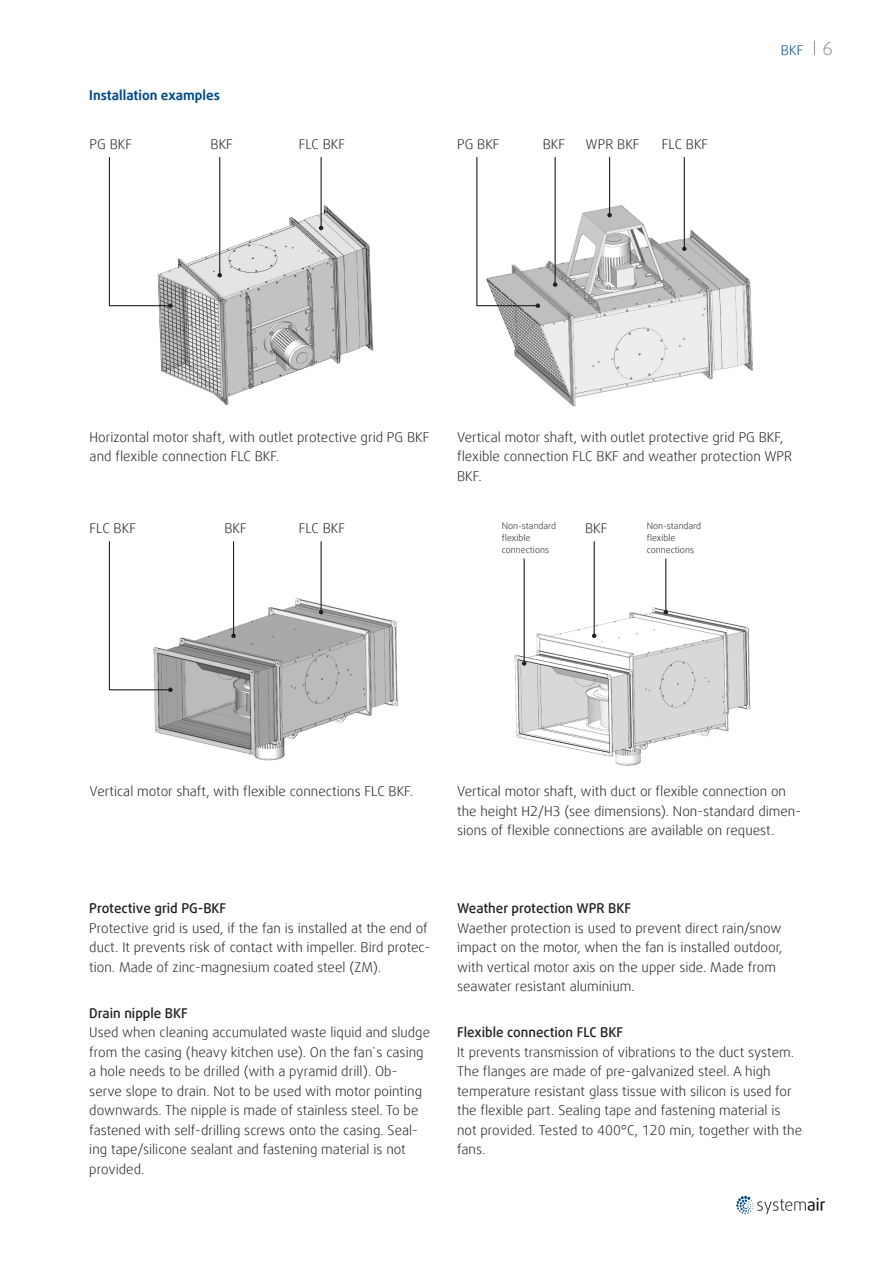
<style>
.page{position:relative;width:893px;height:1263px;background:#fff}
.page>*{position:absolute;margin:0;border:0;box-sizing:border-box;transform-origin:0 0}
.t1{font:300 13.5px/19.5px "Daxline Offc Pro";color:#231f20}
.t2{font:500 13.5px "Daxline Offc Pro";color:#231f20}
.Überschriften{font:700 13.5px "Daxline Offc Pro";color:#004b87}
.t3{font:300 13.5px "Daxline Offc Pro";color:#004b87}
.t4{font:300 9px/12px "Daxline Offc Pro";color:#231f20}
.s1{font-size:18px;color:#939598}
</style>
<div class="page">
<svg style="left:736px;top:1195px;width:89px;height:19px"></svg>
<svg style="left:814px;top:41px;width:1px;height:14px"></svg>
<img style="left:498px;top:202px;width:255px;height:205px">
<img style="left:159px;top:202px;width:215px;height:203px">
<img style="left:154px;top:595px;width:244px;height:166px">
<img style="left:514px;top:604px;width:237px;height:162px">
<svg style="left:108px;top:157px;width:65px;height:151px"></svg>
<svg style="left:108px;top:541px;width:65px;height:151px"></svg>
<svg style="left:476px;top:157px;width:64px;height:151px"></svg>
<hr style="left:219px;top:157px;width:1px;height:118px;background:#231f20">
<svg style="left:217px;top:273px;width:5px;height:4px"></svg>
<hr style="left:233px;top:541px;width:1px;height:95px;background:#231f20">
<svg style="left:231px;top:633px;width:5px;height:5px"></svg>
<hr style="left:594px;top:541px;width:1px;height:95px;background:#231f20">
<svg style="left:592px;top:633px;width:4px;height:5px"></svg>
<hr style="left:555px;top:157px;width:1px;height:128px;background:#231f20">
<svg style="left:553px;top:282px;width:4px;height:5px"></svg>
<hr style="left:609px;top:157px;width:1px;height:58px;background:#231f20">
<svg style="left:607px;top:213px;width:5px;height:4px"></svg>
<hr style="left:321px;top:157px;width:1px;height:71px;background:#231f20">
<svg style="left:319px;top:226px;width:4px;height:4px"></svg>
<hr style="left:321px;top:541px;width:1px;height:71px;background:#231f20">
<svg style="left:319px;top:610px;width:4px;height:4px"></svg>
<hr style="left:665px;top:558px;width:1px;height:54px;background:#231f20">
<svg style="left:664px;top:610px;width:4px;height:4px"></svg>
<hr style="left:524px;top:558px;width:1px;height:105px;background:#231f20">
<svg style="left:522px;top:661px;width:4px;height:5px"></svg>
<hr style="left:684px;top:157px;width:1px;height:92px;background:#231f20">
<svg style="left:682px;top:246px;width:5px;height:5px"></svg>
<p class="Überschriften" style="left:89px;top:86px;width:132px">Installation examples</p>
<p class="t1" style="left:90px;top:134px;width:44px">PG BKF</p>
<p class="t1" style="left:211px;top:134px;width:24px">BKF</p>
<p class="t1" style="left:662px;top:134px;width:48px">FLC BKF</p>
<p class="t1" style="left:543px;top:134px;width:24px">BKF</p>
<p class="t1" style="left:586px;top:134px;width:55px">WPR BKF</p>
<p class="t1" style="left:299px;top:134px;width:48px">FLC BKF</p>
<p class="t1" style="left:457px;top:134px;width:44px">PG BKF</p>
<p class="t3" style="left:781px;top:41px;width:53px">BKF <span class="s1">6</span></p>
<p class="t1" style="left:90px;top:427px;width:341px">Horizontal motor shaft, with outlet protective grid PG BKF and flexible connection FLC BKF.</p>
<p class="t1" style="left:457px;top:427px;width:337px">Vertical motor shaft, with outlet protective grid PG BKF, flexible connection FLC BKF and weather protection WPR<br>BKF.</p>
<p class="t1" style="left:90px;top:518px;width:48px">FLC BKF</p>
<p class="t1" style="left:299px;top:518px;width:48px">FLC BKF</p>
<p class="t4" style="left:502px;top:520px;width:56px">Non-standard flexible</p>
<p class="t4" style="left:502px;top:544px;width:49px">connections</p>
<p class="t1" style="left:224px;top:518px;width:24px">BKF</p>
<p class="t1" style="left:585px;top:518px;width:24px">BKF</p>
<p class="t4" style="left:647px;top:520px;width:56px">Non-standard flexible</p>
<p class="t4" style="left:647px;top:544px;width:49px">connections</p>
<p class="t1" style="left:90px;top:782px;width:325px">Vertical motor shaft, with flexible connections FLC BKF.</p>
<p class="t1" style="left:457px;top:782px;width:345px">Vertical motor shaft, with duct or flexible connection on the height H2/H3 (see dimensions). Non-standard dimen&shy;sions of flexible connections are available on request.</p>
<p class="t2" style="left:457px;top:899px;width:175px">Weather protection WPR BKF</p>
<p class="t1" style="left:457px;top:918px;width:327px">Waether protection is used to prevent direct rain/snow impact on the motor, when the fan is installed outdoor, with vertical motor axis on the upper side. Made from seawater resistant aluminium.</p>
<p class="t2" style="left:89px;top:899px;width:138px">Protective grid PG-BKF</p>
<p class="t1" style="left:89px;top:918px;width:342px">Protective grid is used, if the fan is installed at the end of duct. It prevents risk of contact with impeller. Bird protec&shy;tion. Made of zinc-magnesium coated steel (ZM).</p>
<p class="t2" style="left:89px;top:1004px;width:100px">Drain nipple BKF</p>
<p class="t1" style="left:89px;top:1022px;width:342px">Used when cleaning accumulated waste liquid and sludge from the casing (heavy kitchen use). On the fan`s casing a hole needs to be drilled (with a pyramid drill). Ob&shy;serve slope to drain. Not to be used with motor pointing downwards. The nipple is made of stainless steel. To be fastened with self-drilling screws onto the casing. Seal&shy;ing tape/silicone sealant and fastening material is not provided.</p>
<p class="t2" style="left:457px;top:1023px;width:167px">Flexible connection FLC BKF</p>
<p class="t1" style="left:457px;top:1042px;width:346px">It prevents transmission of vibrations to the duct system.<br>The flanges are made of pre-galvanized steel. A high temperature resistant glass tissue with silicon is used for the flexible part. Sealing tape and fastening material is not provided. Tested to 400°C, 120 min, together with the fans.</p>
</div>
